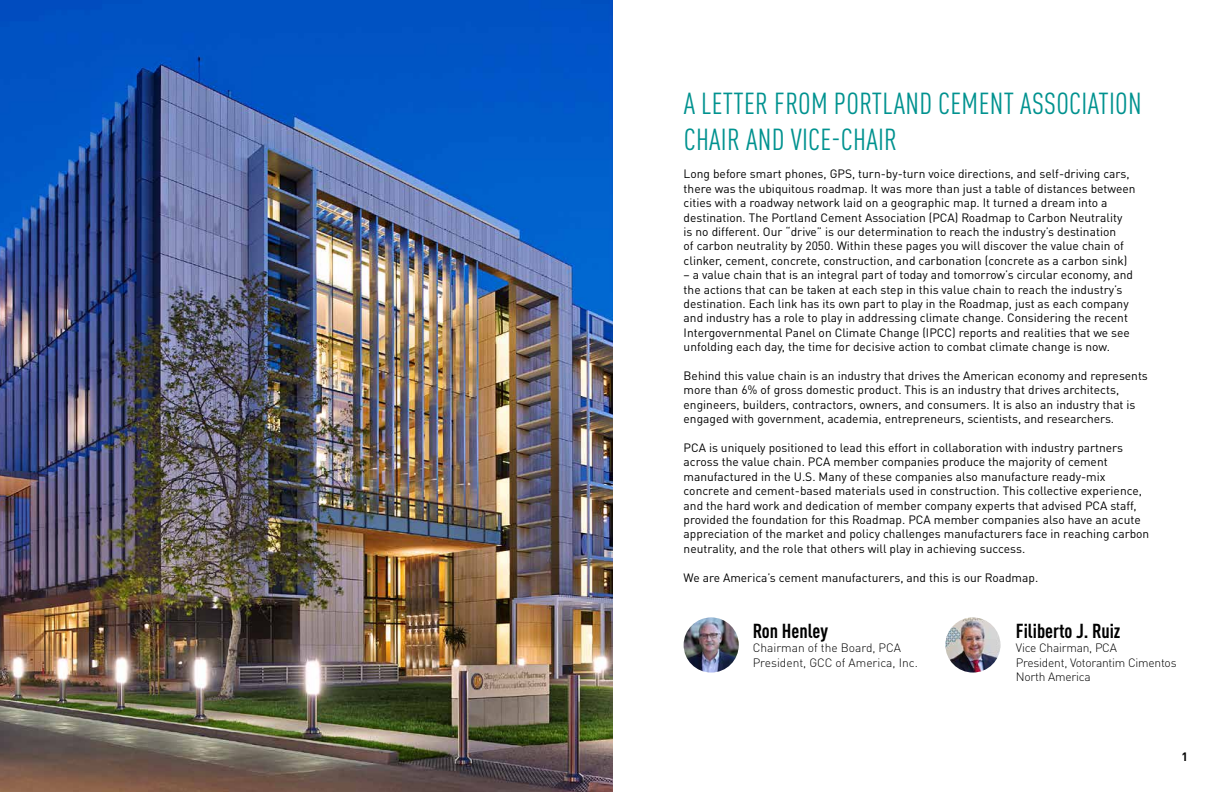
<style>
.page{position:relative;width:1224px;height:792px;background:#fff}
.page>*{position:absolute;margin:0;border:0;box-sizing:border-box;transform-origin:0 0}
.t1{font:condensed 30px/36px "DIN Pro";letter-spacing:.01em;color:#00928f}
.t2{font:700 condensed 20px "DIN Pro";color:#000101}
.t3{font:12px/14.4px "DIN Pro";color:#000101}
.t4{font:300 12px/14.4px "DIN Pro";letter-spacing:-.02em;color:#000101}
.t5{font:300 12px/14.4px "DIN Pro";color:#000101}
.t6{font:700 12px "DIN Pro";color:#000101}
</style>
<div class="page">
<img style="left:0;top:0;width:612px;height:792px">
<img style="left:684px;top:617px;width:55px;height:56px;border-radius:28px">
<img style="left:945px;top:617px;width:55px;height:56px;border-radius:28px">
<h1 class="t1" style="left:684px;top:83px;width:460px">A LETTER FROM PORTLAND CEMENT ASSOCIATION<br>CHAIR AND VICE-CHAIR</h1>
<p class="t3" style="left:684px;top:166px;width:453px">Long before smart phones, GPS, turn-by-turn voice directions, and self-driving cars, there was the ubiquitous roadmap. It was more than just a table of distances between cities with a roadway network laid on a geographic map. It turned a dream into a destination. The Portland Cement Association (PCA) Roadmap to Carbon Neutrality<br>is no different. Our “drive” is our determination to reach the industry’s destination<br>of carbon neutrality by 2050. Within these pages you will discover the value chain of clinker, cement, concrete, construction, and carbonation (concrete as a carbon sink)</p>
<p class="t3" style="left:684px;top:267px;width:451px">– a value chain that is an integral part of today and tomorrow’s circular economy, and the actions that can be taken at each step in this value chain to reach the industry’s destination. Each link has its own part to play in the Roadmap, just as each company and industry has a role to play in addressing climate change. Considering the recent Intergovernmental Panel on Climate Change (IPCC) reports and realities that we see unfolding each day, the time for decisive action to combat climate change is now.</p>
<p class="t3" style="left:684px;top:367px;width:466px">Behind this value chain is an industry that drives the American economy and represents more than 6% of gross domestic product. This is an industry that drives architects, engineers, builders, contractors, owners, and consumers. It is also an industry that is engaged with government, academia, entrepreneurs, scientists, and researchers.</p>
<p class="t3" style="left:684px;top:439px;width:467px">PCA is uniquely positioned to lead this effort in collaboration with industry partners across the value chain. PCA member companies produce the majority of cement manufactured in the U.S. Many of these companies also manufacture ready-mix concrete and cement-based materials used in construction. This collective experience, and the hard work and dedication of member company experts that advised PCA staff, provided the foundation for this Roadmap. PCA member companies also have an acute appreciation of the market and policy challenges manufacturers face in reaching carbon neutrality, and the role that others will play in achieving success.</p>
<p class="t3" style="left:684px;top:569px;width:356px">We are America’s cement manufacturers, and this is our Roadmap.</p>
<h2 class="t2" style="left:753px;top:616px;width:77px">Ron Henley</h2>
<p class="t5" style="left:753px;top:640px;width:167px">Chairman of the Board, PCA<br>President, GCC of America, Inc.</p>
<h2 class="t2" style="left:1016px;top:616px;width:106px">Filiberto J. Ruiz</h2>
<p class="t4" style="left:1016px;top:640px;width:162px">Vice Chairman, PCA<br>President, Votorantim Cimentos<br>North America</p>
<p class="t6" style="left:1181px;top:747px;width:8px">1</p>
</div>
